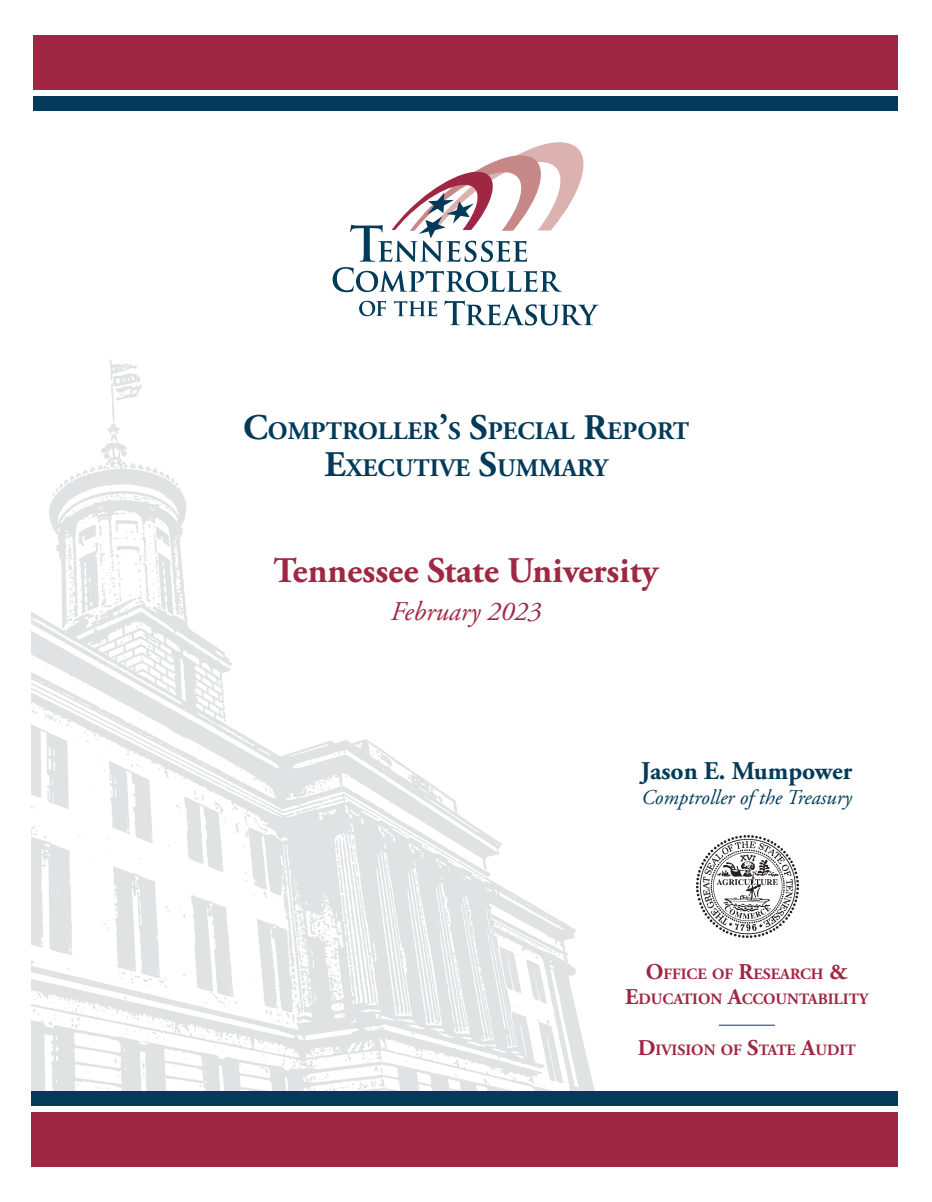
<style>
.page{position:relative;width:932px;height:1202px;background:#fff}
.page>*{position:absolute;margin:0;border:0;box-sizing:border-box;transform-origin:0 0}
.t1{font:700 36px "Adobe Garamond Pro";color:#9f2743}
.t2{font:italic 27px "Adobe Garamond Pro";color:#9f2743}
.t3{font:700 25.5px "Adobe Garamond Pro";color:#023b5a}
.t4{font:700 25.2px/37.5px "Adobe Garamond Pro";color:#023b5a;text-align:center}
.t5{font:italic 21px "Adobe Garamond Pro";color:#023b5a}
.t6{font:700 15.75px/25.5px "Adobe Garamond Pro";color:#9f2743;text-align:center}
.s1{font-size:36px}
.s2{font-size:22.5px}
</style>
<div class="page">
<img style="left:32px;top:359px;width:563px;height:732px">
<svg style="left:444px;top:300px;width:154px;height:25px"></svg>
<svg style="left:394px;top:301px;width:43px;height:15px"></svg>
<svg style="left:359px;top:301px;width:27px;height:15px"></svg>
<svg style="left:332px;top:142px;width:252px;height:150px"></svg>
<div style="left:34px;top:35px;width:864px;height:55px;background:#9f2743"></div>
<div style="left:32px;top:1112px;width:866px;height:54px;background:#9f2743"></div>
<div style="left:34px;top:96px;width:864px;height:15px;background:#023b5a"></div>
<div style="left:32px;top:1091px;width:866px;height:14px;background:#023b5a"></div>
<img style="left:696px;top:835px;width:102px;height:102px">
<hr style="left:718px;top:1024px;width:57px;height:1px;background:#023b5a">
<p class="t4" style="left:243px;top:412px;width:447px"><span class="s1">C</span>OMPTROLLER<span class="s1">’</span>S <span class="s1">S</span>PECIAL <span class="s1">R</span>EPORT<br><span class="s1">E</span>XECUTIVE <span class="s1">S</span>UMMARY</p>
<p class="t1" style="left:274px;top:550px;width:386px">Tennessee State University</p>
<p class="t2" style="left:391px;top:595px;width:152px">February 2023</p>
<p class="t3" style="left:641px;top:755px;width:213px">Jason E. Mumpower</p>
<p class="t5" style="left:641px;top:784px;width:212px">Comptroller of the Treasury</p>
<p class="t6" style="left:625px;top:961px;width:245px"><span class="s2">O</span>FFICE OF <span class="s2">R</span>ESEARCH <span class="s2">&amp;<br>E</span>DUCATION <span class="s2">A</span>CCOUNTABILITY</p>
<p class="t6" style="left:637px;top:1037px;width:219px"><span class="s2">D</span>IVISION OF <span class="s2">S</span>TATE <span class="s2">A</span>UDIT</p>
</div>
